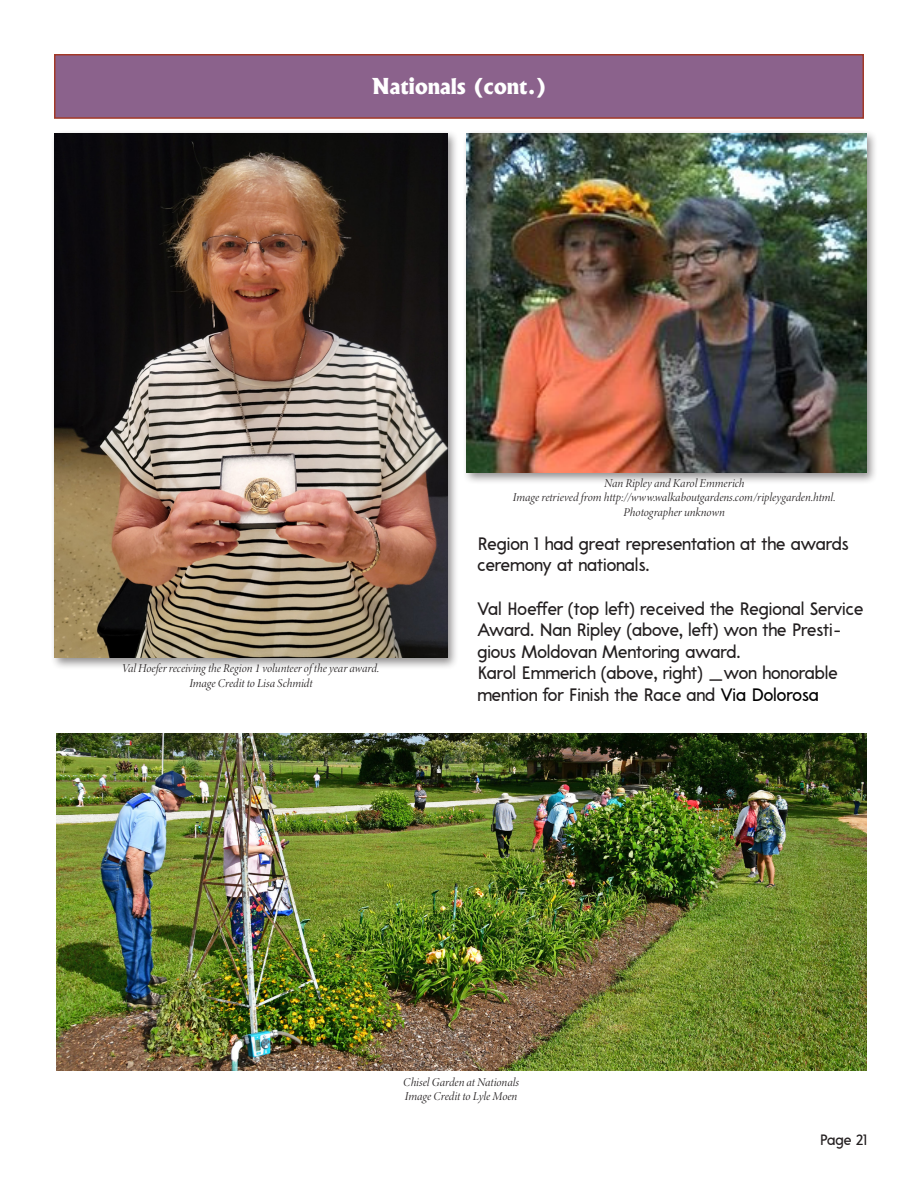
<style>
.page{position:relative;width:918px;height:1188px;background:#fff}
.page>*{position:absolute;margin:0;border:0;box-sizing:border-box;transform-origin:0 0}
.Paragraph_Style_1{font:800 21px "Albertus";color:#fff}
.t1{font:18px/21.6px "A Pompadour";color:#231f20}
.t2{font:15px "A Pompadour";color:#231f20}
.t3{font:italic 12px "Minion Variable Concept";color:#231f20}
.s1{color:#000}
</style>
<div class="page">
<div style="left:55px;top:55px;width:808px;height:63px;background:#8b628c"></div>
<div style="left:54px;top:54px;width:810px;height:65px;border:2px solid #a23928"></div>
<div style="left:50px;top:129px;width:409px;height:541px;background:#231f20;opacity:.5"></div>
<img style="left:54px;top:134px;width:393px;height:524px">
<div style="left:462px;top:129px;width:416px;height:355px;background:#231f20;opacity:.5"></div>
<img style="left:467px;top:134px;width:399px;height:339px">
<img style="left:56px;top:733px;width:810px;height:338px">
<p class="Paragraph_Style_1" style="left:372px;top:73px;width:175px">Nationals (cont.)</p>
<p class="t3" style="left:123px;top:660px;width:258px">Val Hoefer receiving the Region 1 volunteer of the year award.</p>
<p class="t3" style="left:189px;top:675px;width:125px">Image Credit to Lisa Schmidt</p>
<p class="t3" style="left:604px;top:475px;width:142px">Nan Ripley and Karol Emmerich</p>
<p class="t3" style="left:513px;top:489px;width:324px">Image retrieved from http://www.walkaboutgardens.com/ripleygarden.html.</p>
<p class="t3" style="left:624px;top:503px;width:103px">Photographer unknown</p>
<p class="t1" style="left:477px;top:532px;width:373px">Region 1 had great representation at the awards ceremony at nationals.</p>
<p class="t1" style="left:477px;top:597px;width:388px">Val Hoeffer (top left) received the Regional Service<br>Award. Nan Ripley (above, left) won the Presti&shy;gious Moldovan Mentoring award.</p>
<p class="t1" style="left:477px;top:662px;width:362px">Karol Emmerich (above, right) _won honorable mention for Finish the Race and <span class="s1">Via Dolorosa</span></p>
<p class="t3" style="left:403px;top:1073px;width:117px">Chisel Garden at Nationals</p>
<p class="t3" style="left:405px;top:1088px;width:114px">Image Credit to Lyle Moen</p>
<p class="t2" style="left:820px;top:1130px;width:49px">Page 21</p>
</div>
